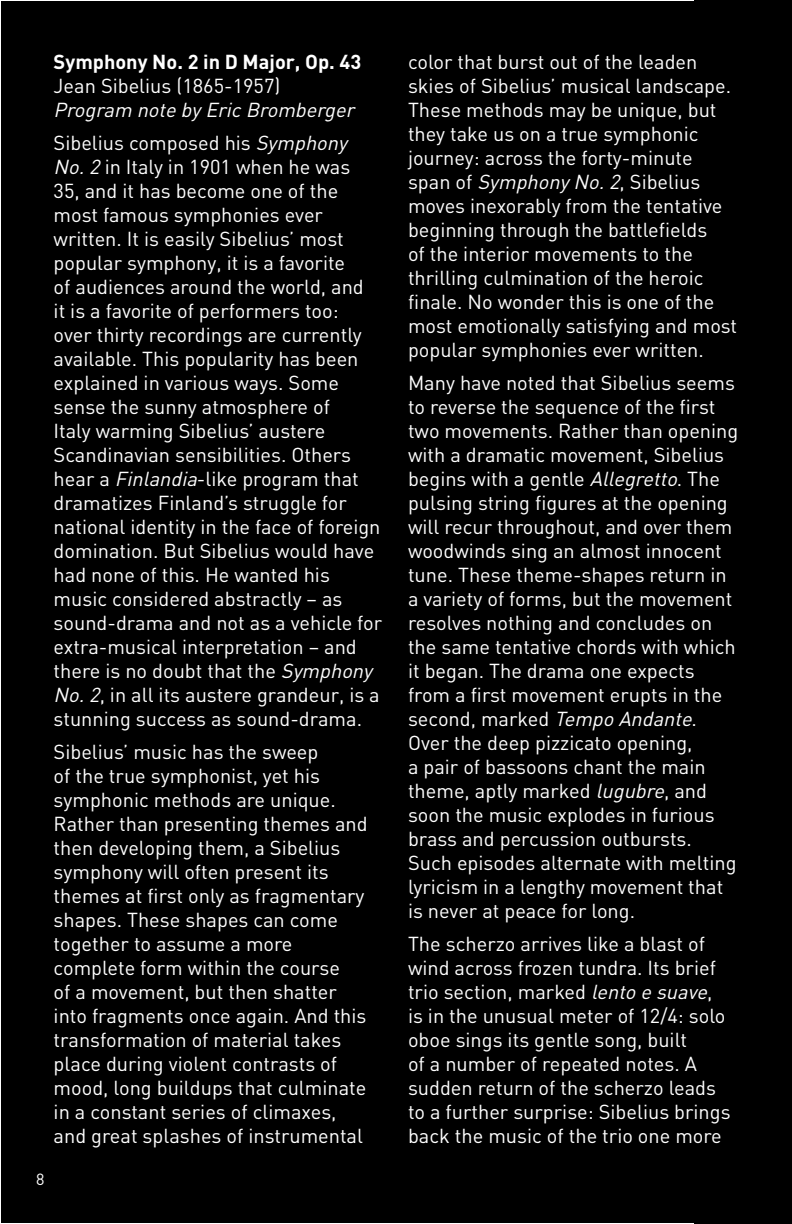
<style>
.page{position:relative;width:792px;height:1224px;background:#fff}
.page>*{position:absolute;margin:0;border:0;box-sizing:border-box;transform-origin:0 0}
.t1{font:20px/24px "DIN";color:#fff}
.t2{font:italic 20px "DIN";color:#fff}
.t3{font:700 20px "DIN";color:#fff}
.t4{font:16px "DIN";color:#fff}
.s1{font-style:italic}
</style>
<div class="page">
<div style="left:1px;top:1px;width:790px;height:1222px;background:#000"></div>
<p class="t3" style="left:54px;top:49px;width:309px">Symphony No. 2 in D Major, Op. 43</p>
<p class="t1" style="left:54px;top:73px;width:228px">Jean Sibelius (1865-1957)</p>
<p class="t2" style="left:54px;top:97px;width:307px">Program note byEric Bromberger</p>
<p class="t1" style="left:54px;top:130px;width:330px">Sibelius composed his <span class="s1">Symphony No.2</span> in Italy in 1901 when he was<br>35, and it has become one of the most famous symphonies ever written. It is easily Sibelius’ most popular symphony, it is a favorite<br>of audiences around the world, and<br>it is a favorite of performers too:<br>over thirty recordings are currently available. This popularity has been explained in various ways. Some sense the sunny atmosphere of<br>Italy warming Sibelius’ austere Scandinavian sensibilities. Others hear a <span class="s1">Finlandia</span>-like program that dramatizes Finland’s struggle for national identity in the face of foreign domination. But Sibelius would have had none of this. He wanted his music considered abstractly – as sound-drama and not as a vehicle for extra-musical interpretation – and there is no doubt that the <span class="s1">Symphony No.2</span>, in all its austere grandeur, is a stunning success as sound-drama.</p>
<p class="t1" style="left:54px;top:739px;width:316px">Sibelius’ music has the sweep<br>of the true symphonist, yet his symphonic methods are unique.<br>Rather than presenting themes and then developing them, a Sibelius symphony will often present its themes at first only as fragmentary shapes. These shapes can come together to assume a more complete form within the course<br>of a movement, but then shatter into fragments once again. And this transformation of material takes place during violent contrasts of mood, long buildups that culminate in a constant series of climaxes, and great splashes of instrumental</p>
<p class="t4" style="left:36px;top:1170px;width:10px">8</p>
<p class="t1" style="left:408px;top:49px;width:331px">color that burst out of the leaden skies of Sibelius’ musical landscape.<br>These methods may be unique, but they take us on a true symphonic journey: across the forty-minute span of <span class="s1">SymphonyNo.2</span>, Sibelius moves inexorably from the tentative beginning through the battlefields<br>of the interior movements to the thrilling culmination of the heroic finale. No wonder this is one of the most emotionally satisfying and most popular symphonies ever written.</p>
<p class="t1" style="left:408px;top:370px;width:332px">Many have noted that Sibelius seems to reverse the sequence of the first two movements. Rather than opening with a dramatic movement, Sibelius begins with a gentle <span class="s1">Allegretto</span>. The pulsing string figures at the opening will recur throughout, and over them woodwinds sing an almost innocent tune. These theme-shapes return in a variety of forms, but the movement resolves nothing and concludes on the same tentative chords with which it began. The drama one expects from a first movement erupts in the second, marked <span class="s1">Tempo Andante</span>.<br>Over the deep pizzicato opening,<br>a pair of bassoons chant the main theme, aptly marked <span class="s1">lugubre</span>, and soon the music explodes in furious brass and percussion outbursts.<br>Such episodes alternate with melting lyricism in a lengthy movement that is never at peace for long.</p>
<p class="t1" style="left:408px;top:931px;width:324px">The scherzo arrives like a blast of wind across frozen tundra. Its brief trio section, marked <span class="s1">lento e suave</span>, is in the unusual meter of 12/4: solo oboe sings its gentle song, built<br>of a number of repeated notes. A sudden return of the scherzo leads to a further surprise: Sibelius brings back the music of the trio one more</p>
</div>
